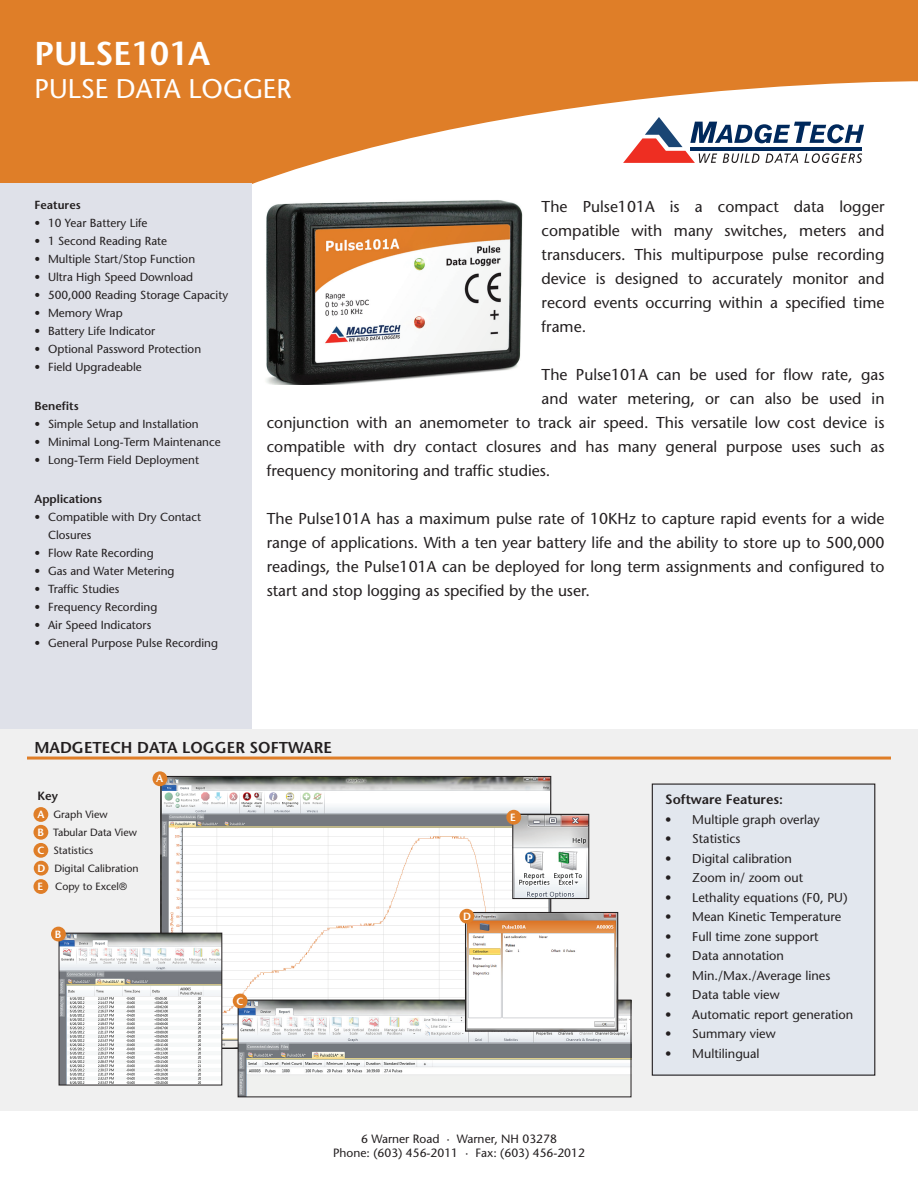
<style>
.page{position:relative;width:918px;height:1188px;background:#fff}
.page>*{position:absolute;margin:0;border:0;box-sizing:border-box;transform-origin:0 0}
.t1{font:600 33px "Stone Sans";color:#fff}
.t2{font:27px "Stone Sans";color:#fff}
.t3{font:15.75px/24px "Stone Sans";color:#231f20;text-align:justify}
.t4{font:600 15.75px "Stone Sans";color:#231f20}
.t5{font:600 13.5px "Stone Sans";color:#231f20}
.t6{font:12.75px "Stone Sans";color:#231f20}
.t7{font:12px/14.4px "Stone Sans";color:#231f20;text-align:center}
.t8{font:600 12px "Stone Sans";color:#231f20}
.t9{font:11.7px/18.1px "Stone Sans";color:#231f20}
.t10{font:600 11.7px "Stone Sans";color:#231f20}
.t11{font:10.5px/18px "Stone Sans";color:#231f20}
.t12{font:600 10.5px "Stone Sans";color:#fff}
.s1{font-weight:600;color:#fff}
</style>
<div class="page">
<svg style="left:0;top:0;width:918px;height:184px;fill:#df7e28"></svg>
<div style="left:0;top:184px;width:252px;height:572px;background:#dfe1e9"></div>
<svg style="left:623px;top:117px;width:241px;height:46px"></svg>
<hr style="left:690px;top:147px;width:172px;height:4px;background:#00295c">
<div style="left:0;top:729px;width:918px;height:381px;background:#f0f0f0"></div>
<hr style="left:27px;top:757px;width:864px;height:3px;background:#df7e28">
<div style="left:33px;top:879px;width:15px;height:15px;background:#df7e28;border-radius:50%"></div>
<div style="left:652px;top:784px;width:223px;height:291px;background:#e2e7ee"></div>
<div style="left:652px;top:784px;width:223px;height:292px;border:1px solid #231f20"></div>
<div style="left:33px;top:807px;width:15px;height:15px;background:#df7e28;border-radius:50%"></div>
<div style="left:33px;top:825px;width:15px;height:15px;background:#df7e28;border-radius:50%"></div>
<div style="left:33px;top:843px;width:15px;height:15px;background:#df7e28;border-radius:50%"></div>
<div style="left:34px;top:861px;width:15px;height:15px;background:#df7e28;border-radius:50%"></div>
<img style="left:163px;top:778px;width:386px;height:269px">
<img style="left:61px;top:935px;width:159px;height:148px">
<div style="left:59px;top:933px;width:163px;height:152px;border:1px solid #231f20"></div>
<img style="left:240px;top:1002px;width:389px;height:93px">
<div style="left:238px;top:1000px;width:393px;height:97px;border:1px solid #231f20"></div>
<img style="left:467px;top:914px;width:149px;height:116px">
<div style="left:465px;top:912px;width:153px;height:120px;border:1px solid #231f20"></div>
<img style="left:514px;top:816px;width:73px;height:81px">
<div style="left:512px;top:814px;width:77px;height:85px;border:1px solid #231f20"></div>
<div style="left:459px;top:909px;width:15px;height:15px;background:#df7e28;border-radius:50%"></div>
<div style="left:233px;top:994px;width:15px;height:14px;background:#df7e28;border-radius:50%"></div>
<div style="left:51px;top:927px;width:15px;height:14px;background:#df7e28;border-radius:50%"></div>
<div style="left:506px;top:810px;width:15px;height:15px;background:#df7e28;border-radius:50%"></div>
<div style="left:153px;top:771px;width:14px;height:15px;background:#df7e28;border-radius:50%"></div>
<img style="left:266px;top:200px;width:257px;height:184px">
<h1 class="t1" style="left:35px;top:34px;width:177px">PULSE101A</h1>
<h2 class="t2" style="left:35px;top:72px;width:258px">PULSE DATA LOGGER</h2>
<p class="t10" style="left:35px;top:198px;width:48px">Features</p>
<p class="t9" style="left:35px;top:214px;width:114px">• 10 Year Battery Life</p>
<p class="t9" style="left:35px;top:232px;width:134px">• 1 Second Reading Rate</p>
<p class="t9" style="left:35px;top:250px;width:162px">• Multiple Start/Stop Function</p>
<p class="t9" style="left:35px;top:268px;width:160px">• Ultra High Speed Download</p>
<p class="t9" style="left:35px;top:286px;width:195px">• 500,000 Reading Storage Capacity</p>
<p class="t9" style="left:35px;top:304px;width:90px">• Memory Wrap</p>
<p class="t9" style="left:35px;top:322px;width:122px">• Battery Life Indicator</p>
<p class="t9" style="left:35px;top:340px;width:168px">• Optional Password Protection</p>
<p class="t9" style="left:35px;top:358px;width:109px">• Field Upgradeable</p>
<p class="t10" style="left:35px;top:399px;width:46px">Benefits</p>
<p class="t9" style="left:35px;top:415px;width:166px">• Simple Setup and Installation</p>
<p class="t9" style="left:35px;top:433px;width:188px">• Minimal Long-Term Maintenance</p>
<p class="t9" style="left:35px;top:450px;width:166px">• Long-Term Field Deployment</p>
<p class="t10" style="left:35px;top:492px;width:69px">Applications</p>
<p class="t9" style="left:48px;top:507px;width:155px;text-indent:-14px">• Compatible with Dry Contact<br>Closures</p>
<p class="t9" style="left:35px;top:544px;width:121px">• Flow Rate Recording</p>
<p class="t9" style="left:35px;top:562px;width:141px">• Gas and Water Metering</p>
<p class="t9" style="left:35px;top:580px;width:86px">• Traffic Studies</p>
<p class="t9" style="left:35px;top:598px;width:124px">• Frequency Recording</p>
<p class="t9" style="left:35px;top:616px;width:118px">• Air Speed Indicators</p>
<p class="t9" style="left:35px;top:634px;width:185px">• General Purpose Pulse Recording</p>
<p class="t3" style="left:542px;top:194px;width:344px">The Pulse101A is a compact data logger compatible with many switches, meters and transducers. This multipurpose pulse recording device is designed to accurately monitor and record events occurring within a specified time frame.</p>
<p class="t3" style="left:542px;top:362px;width:344px">The Pulse101A can be used for flow rate, gas</p>
<p class="t3" style="left:542px;top:386px;width:344px">and water metering, or can also be used in</p>
<p class="t3" style="left:267px;top:410px;width:619px">conjunction with an anemometer to track air speed. This versatile low cost device is</p>
<p class="t3" style="left:267px;top:434px;width:619px">compatible with dry contact closures and has many general purpose uses such as</p>
<p class="t3" style="left:267px;top:458px;width:285px">frequency monitoring and traffic studies.</p>
<p class="t3" style="left:267px;top:506px;width:619px">The Pulse101A has a maximum pulse rate of 10KHz to capture rapid events for a wide range of applications. With a ten year battery life and the ability to store up to 500,000 readings, the Pulse101A can be deployed for long term assignments and configured to start and stop logging as specified by the user.</p>
<p class="t4" style="left:34px;top:738px;width:299px">MADGETECH DATA LOGGER SOFTWARE</p>
<p class="t8" style="left:37px;top:789px;width:22px">Key</p>
<p class="t11" style="left:37px;top:805px;width:103px"><span class="s1">A</span> Graph View<br><span class="s1">B</span> Tabular Data View<br><span class="s1">C</span> Statistics<br><span class="s1">D</span> Digital Calibration<br><span class="s1">E</span> Copy to Excel®</p>
<p class="t12" style="left:156px;top:773px;width:9px">A</p>
<p class="t12" style="left:55px;top:928px;width:8px">B</p>
<p class="t12" style="left:237px;top:995px;width:9px">C</p>
<p class="t12" style="left:463px;top:910px;width:9px">D</p>
<p class="t12" style="left:510px;top:811px;width:7px">E</p>
<p class="t7" style="left:333px;top:1132px;width:253px">6 Warner Road · Warner, NH 03278<br>Phone: (603) 456-2011 · Fax: (603) 456-2012</p>
<p class="t5" style="left:665px;top:792px;width:119px">Software Features:</p>
<p class="t6" style="left:665px;top:812px;width:156px">• Multiple graph overlay</p>
<p class="t6" style="left:665px;top:831px;width:77px">• Statistics</p>
<p class="t6" style="left:665px;top:851px;width:128px">• Digital calibration</p>
<p class="t6" style="left:665px;top:870px;width:139px">• Zoom in/ zoom out</p>
<p class="t6" style="left:665px;top:890px;width:184px">• Lethality equations (F0, PU)</p>
<p class="t6" style="left:665px;top:909px;width:178px">• Mean Kinetic Temperature</p>
<p class="t6" style="left:665px;top:929px;width:155px">• Full time zone support</p>
<p class="t6" style="left:665px;top:948px;width:120px">• Data annotation</p>
<p class="t6" style="left:665px;top:968px;width:167px">• Min./Max./Average lines</p>
<p class="t6" style="left:665px;top:987px;width:116px">• Data table view</p>
<p class="t6" style="left:665px;top:1007px;width:190px">• Automatic report generation</p>
<p class="t6" style="left:665px;top:1026px;width:112px">• Summary view</p>
<p class="t6" style="left:665px;top:1046px;width:96px">• Multilingual</p>
</div>
